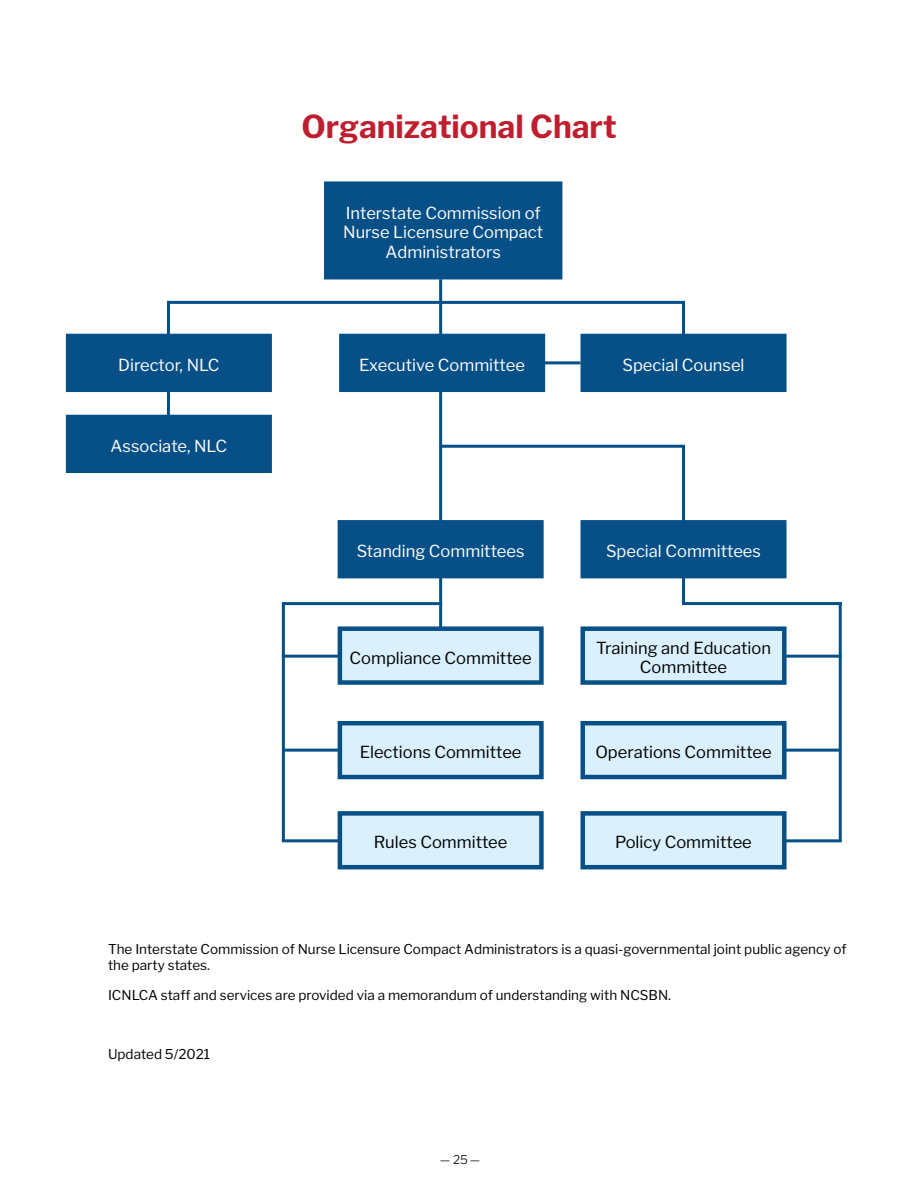
<style>
.page{position:relative;width:918px;height:1188px;background:#fff}
.page>*{position:absolute;margin:0;border:0;box-sizing:border-box;transform-origin:0 0}
.t1{font:700 31.5px "Libre Franklin";color:#bf1e2e}
.t2{font:16.5px/19.8px "Libre Franklin";color:#fff;text-align:center}
.t3{font:16.5px/19.8px "Libre Franklin";color:#000;text-align:center}
.t4{font:13.5px/16.2px "Libre Franklin";color:#000}
.t5{font:300 12px "Libre Franklin";color:#000}
</style>
<div class="page">
<hr style="left:439px;top:389px;width:3px;height:263px;background:#075087">
<div style="left:326px;top:184px;width:234px;height:93px;background:#075087"></div>
<div style="left:324px;top:181px;width:238px;height:98px;border:4px solid #075087"></div>
<div style="left:68px;top:336px;width:202px;height:54px;background:#075087"></div>
<div style="left:66px;top:334px;width:206px;height:58px;border:4px solid #075087"></div>
<div style="left:68px;top:417px;width:202px;height:54px;background:#075087"></div>
<div style="left:66px;top:415px;width:206px;height:58px;border:4px solid #075087"></div>
<div style="left:341px;top:336px;width:202px;height:54px;background:#075087"></div>
<div style="left:339px;top:334px;width:206px;height:58px;border:4px solid #075087"></div>
<div style="left:583px;top:336px;width:201px;height:54px;background:#075087"></div>
<div style="left:580px;top:334px;width:207px;height:58px;border:4px solid #075087"></div>
<hr style="left:439px;top:279px;width:3px;height:56px;background:#075087">
<hr style="left:168px;top:301px;width:516px;height:3px;background:#075087">
<div style="left:340px;top:522px;width:201px;height:54px;background:#075087"></div>
<div style="left:338px;top:520px;width:206px;height:58px;border:4px solid #075087"></div>
<div style="left:340px;top:629px;width:201px;height:54px;background:#daf1fd"></div>
<div style="left:338px;top:626px;width:206px;height:59px;border:4px solid #075087"></div>
<div style="left:340px;top:723px;width:201px;height:54px;background:#daf1fd"></div>
<div style="left:338px;top:721px;width:206px;height:58px;border:4px solid #075087"></div>
<div style="left:340px;top:813px;width:201px;height:54px;background:#daf1fd"></div>
<div style="left:338px;top:811px;width:206px;height:58px;border:4px solid #075087"></div>
<div style="left:583px;top:629px;width:201px;height:54px;background:#daf1fd"></div>
<div style="left:580px;top:626px;width:207px;height:59px;border:4px solid #075087"></div>
<div style="left:583px;top:723px;width:201px;height:54px;background:#daf1fd"></div>
<div style="left:580px;top:721px;width:207px;height:58px;border:4px solid #075087"></div>
<div style="left:583px;top:813px;width:201px;height:54px;background:#daf1fd"></div>
<div style="left:580px;top:811px;width:207px;height:58px;border:4px solid #075087"></div>
<hr style="left:542px;top:361px;width:39px;height:3px;background:#075087">
<hr style="left:440px;top:445px;width:245px;height:3px;background:#075087">
<hr style="left:167px;top:392px;width:3px;height:24px;background:#075087">
<hr style="left:682px;top:446px;width:3px;height:157px;background:#075087">
<div style="left:583px;top:522px;width:201px;height:54px;background:#075087"></div>
<div style="left:580px;top:520px;width:207px;height:58px;border:4px solid #075087"></div>
<hr style="left:167px;top:301px;width:3px;height:35px;background:#075087">
<hr style="left:682px;top:301px;width:3px;height:35px;background:#075087">
<hr style="left:282px;top:602px;width:160px;height:3px;background:#075087">
<hr style="left:682px;top:602px;width:160px;height:3px;background:#075087">
<hr style="left:282px;top:602px;width:3px;height:239px;background:#075087">
<hr style="left:282px;top:655px;width:56px;height:3px;background:#075087">
<hr style="left:284px;top:749px;width:56px;height:3px;background:#075087">
<hr style="left:282px;top:839px;width:56px;height:3px;background:#075087">
<hr style="left:839px;top:602px;width:3px;height:239px;background:#075087">
<hr style="left:786px;top:655px;width:56px;height:3px;background:#075087">
<hr style="left:783px;top:749px;width:57px;height:3px;background:#075087">
<hr style="left:786px;top:839px;width:56px;height:3px;background:#075087">
<h1 class="t1" style="left:301px;top:108px;width:317px">Organizational Chart</h1>
<p class="t2" style="left:118px;top:355px;width:103px">Director, NLC</p>
<p class="t2" style="left:111px;top:436px;width:118px">Associate, NLC</p>
<p class="t2" style="left:343px;top:203px;width:201px">Interstate Commission of<br>Nurse Licensure Compact<br>Administrators</p>
<p class="t2" style="left:359px;top:355px;width:167px">Executive Committee</p>
<p class="t2" style="left:622px;top:355px;width:124px">Special Counsel</p>
<p class="t2" style="left:357px;top:541px;width:169px">Standing Committees</p>
<p class="t2" style="left:606px;top:541px;width:156px">Special Committees</p>
<p class="t3" style="left:350px;top:648px;width:184px">Compliance Committee</p>
<p class="t3" style="left:596px;top:638px;width:176px">Training and Education<br>Committee</p>
<p class="t3" style="left:360px;top:742px;width:163px">Elections Committee</p>
<p class="t3" style="left:595px;top:742px;width:178px">Operations Committee</p>
<p class="t3" style="left:374px;top:832px;width:135px">Rules Committee</p>
<p class="t3" style="left:615px;top:832px;width:138px">Policy Committee</p>
<p class="t4" style="left:108px;top:941px;width:740px">The Interstate Commission of Nurse Licensure Compact Administrators is a quasi-governmental joint public agency of the party states.</p>
<p class="t4" style="left:108px;top:987px;width:565px">ICNLCA staff and services are provided via a memorandum of understanding with NCSBN.</p>
<p class="t4" style="left:108px;top:1046px;width:104px">Updated 5/2021</p>
<p class="t5" style="left:440px;top:1152px;width:42px">— 25 —</p>
</div>
